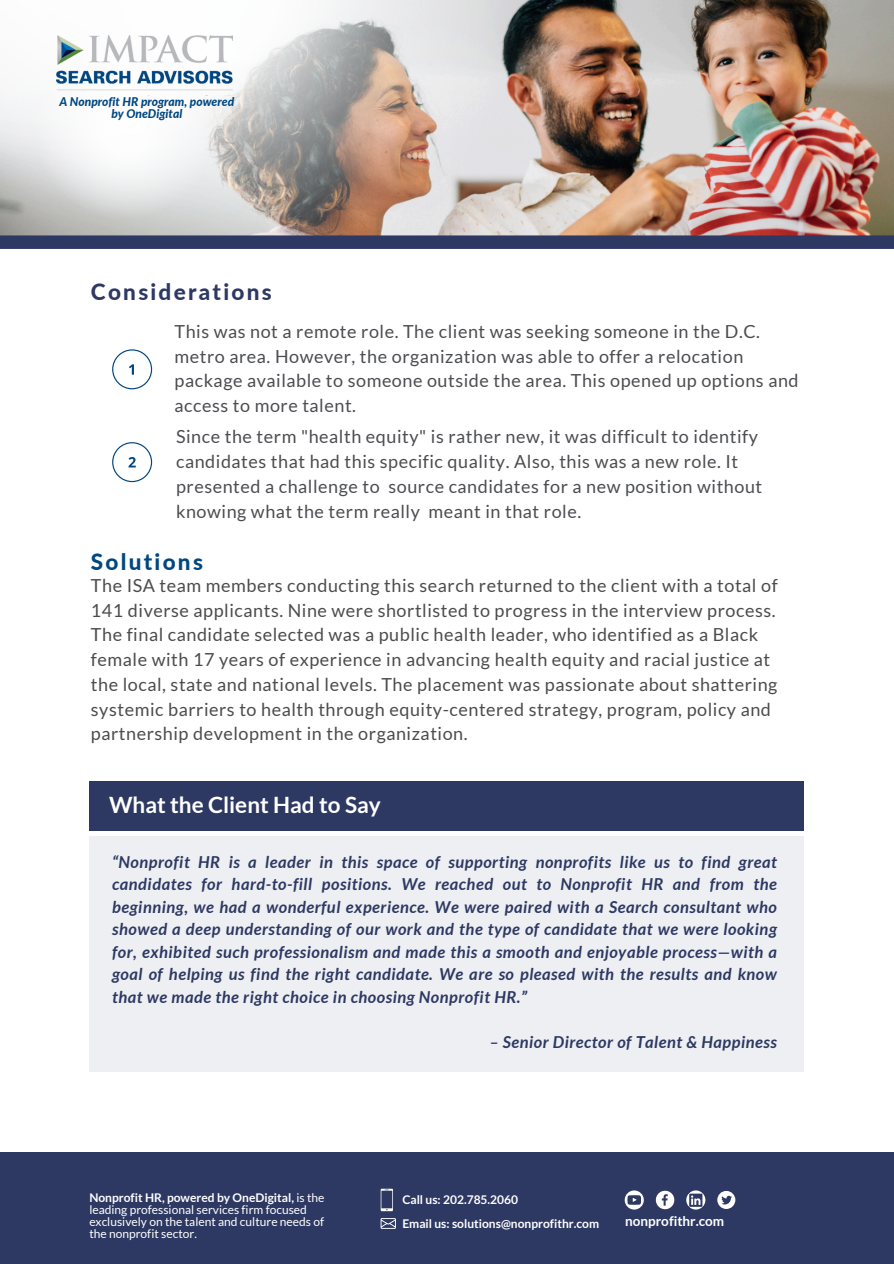
<style>
.page{position:relative;width:894px;height:1264px;background:#fff}
.page>*{position:absolute;margin:0;border:0;box-sizing:border-box;transform-origin:0 0}
.t1{font:700 22.5px "Lato";color:#fff}
.t2{font:800 22.5px "Lato";letter-spacing:.1em;color:#2d3963}
.t3{font:800 22.5px "Lato";letter-spacing:.1em;color:#004781}
.t4{font:18px/24.8px "Lato";letter-spacing:.03em;color:#4c4c4e}
.t5{font:18px/24.8px "Lato";letter-spacing:.03em;color:#4c4d51}
.t6{font:italic 700 16.5px/22.5px "Lato";letter-spacing:.03em;color:#2d3963;text-align:justify}
.t7{font:700 13.5px "Lato";color:#fff}
.t8{font:12px/12px "Lato";color:#fff}
.t9{font:700 12px "Lato";color:#fff}
.t10{font:italic 800 12px/12px "Lato";color:#004781;text-align:center}
.s1{font-weight:700}
</style>
<div class="page">
<div style="left:0;top:1152px;width:893px;height:111px;background:#2d3963"></div>
<div style="left:89px;top:836px;width:714px;height:236px;background:#eeeff2"></div>
<div style="left:89px;top:781px;width:715px;height:49px;background:#2d3963"></div>
<img style="left:655px;top:0;width:238px;height:235px">
<svg style="left:129px;top:0;width:526px;height:390px"></svg>
<svg style="left:129px;top:0;width:265px;height:258px"></svg>
<svg style="left:0;top:2px;width:251px;height:253px;fill:#f5f5f6"></svg>
<div style="left:0;top:235px;width:893px;height:14px;background:#2d3963"></div>
<svg style="left:112px;top:349px;width:40px;height:40px"></svg>
<svg style="left:112px;top:442px;width:40px;height:40px"></svg>
<svg style="left:717px;top:1190px;width:17px;height:18px"></svg>
<svg style="left:721px;top:1195px;width:10px;height:9px"></svg>
<svg style="left:655px;top:1190px;width:19px;height:19px"></svg>
<svg style="left:624px;top:1190px;width:19px;height:19px"></svg>
<svg style="left:627px;top:1195px;width:13px;height:9px"></svg>
<svg style="left:686px;top:1190px;width:19px;height:19px"></svg>
<svg style="left:689px;top:1193px;width:13px;height:12px"></svg>
<svg style="left:690px;top:1195px;width:10px;height:9px"></svg>
<svg style="left:380px;top:1188px;width:13px;height:23px"></svg>
<svg style="left:380px;top:1218px;width:16px;height:10px"></svg>
<img style="left:57px;top:35px;width:175px;height:60px">
<p class="t10" style="left:59px;top:96px;width:176px">A Nonprofit HR program, powered by OneDigital</p>
<p class="t2" style="left:91px;top:278px;width:182px">Considerations</p>
<h1 class="t5" style="left:174px;top:318px;width:625px">This was not a remote role. The client was seeking someone in the D.C. metro area. However, the organization was able to offer a relocation package available to someone outside the area. This opened up options and access to more talent.</h1>
<p class="t5" style="left:176px;top:424px;width:587px">Since the term "health equity" is rather new, it was difficult to identify candidates that had this specific quality. Also, this was a new role. It presented a challenge to source candidates for a new position without knowing what the term really meant in that role.</p>
<p class="t3" style="left:91px;top:548px;width:113px">Solutions</p>
<p class="t4" style="left:91px;top:572px;width:688px">The ISA team members conducting this search returned to the client with a total of 141 diverse applicants. Nine were shortlisted to progress in the interview process.<br>The final candidate selected was a public health leader, who identified as a Black female with 17 years of experience in advancing health equity and racial justice at the local, state and national levels. The placement was passionate about shattering systemic barriers to health through equity-centered strategy, program, policy and partnership development in the organization.</p>
<p class="t1" style="left:109px;top:790px;width:273px">What the Client Had to Say</p>
<h5 class="t6" style="left:112px;top:849px;width:666px">“Nonprofit HR is a leader in this space of supporting nonprofits like us to find great candidates for hard-to-fill positions. We reached out to Nonprofit HR and from the beginning, we had a wonderful experience. We were paired with a Search consultant who showed a deep understanding of our work and the type of candidate that we were looking for, exhibited such professionalism and made this a smooth and enjoyable process—with a goal of helping us find the right candidate. We are so pleased with the results and know that we made the right choice in choosing Nonprofit HR.”</h5>
<p class="t6" style="left:489px;top:1029px;width:288px">– Senior Director of Talent &amp; Happiness</p>
<h1 class="t8" style="left:89px;top:1191px;width:236px"><span class="s1">Nonprofit HR, powered by OneDigital,</span> is the leading professional services firm focused exclusively on the talent and culture needs of the nonprofit sector.</h1>
<h3 class="t9" style="left:402px;top:1192px;width:117px">Call us: 202.785.2060</h3>
<h3 class="t9" style="left:402px;top:1216px;width:198px">Email us: solutions@nonprofithr.com</h3>
<p class="t7" style="left:625px;top:1212px;width:101px">nonprofithr.com</p>
</div>
